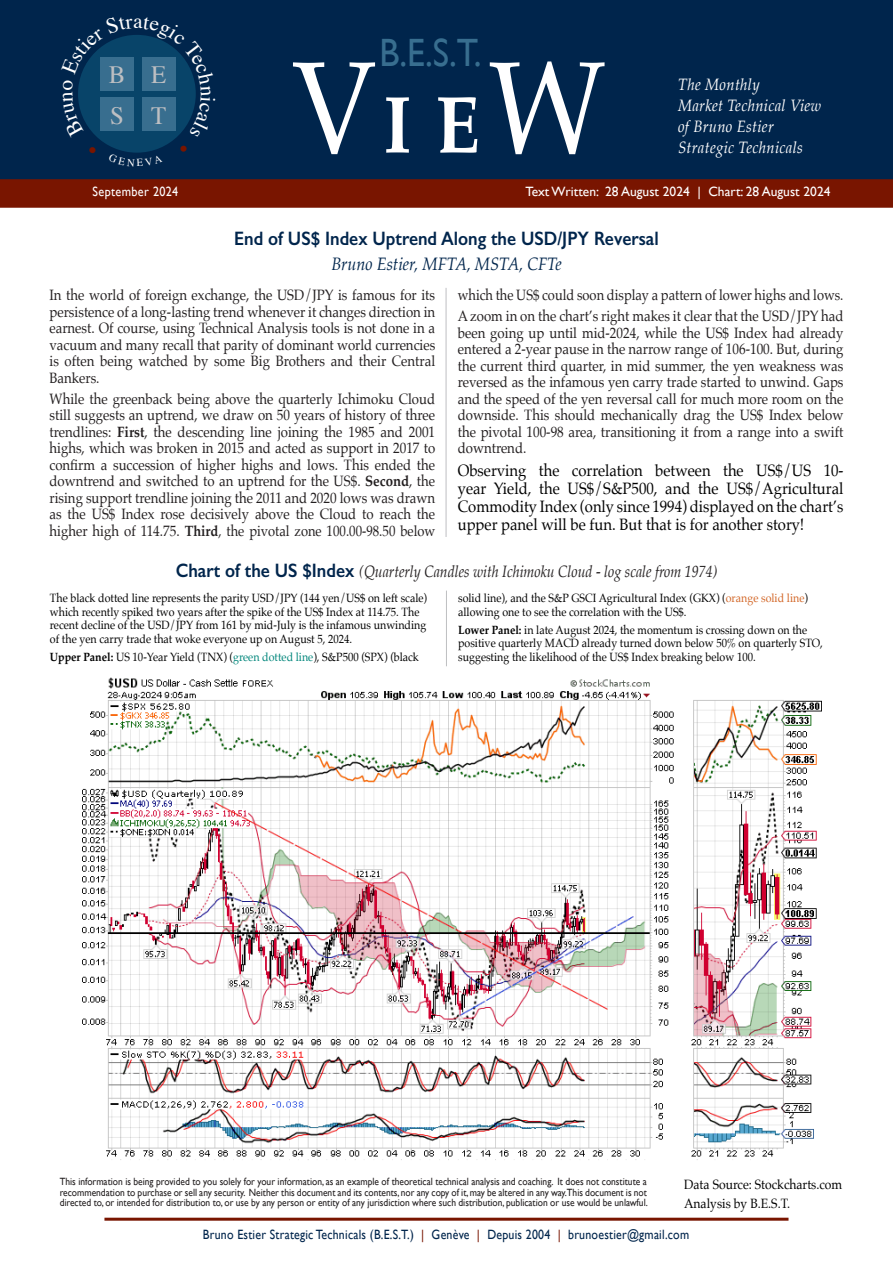
<style>
.page{position:relative;width:893px;height:1263px;background:#fff}
.page>*{position:absolute;margin:0;border:0;box-sizing:border-box;transform-origin:0 0}
.t1{font:131.4px "Palatino";color:#fff;scale:.9 1}
.t2{font:700 81px "Palatino";color:#fff;scale:.9 1}
.t3{font:39.45px "Gill Sans";color:#386e8f;scale:.9 1}
.t4{font:24.9px/41px "Times";color:#bebfc2}
.Chart_Title{font:600 19.5px "Gill Sans";color:#00254c;scale:.9 1}
.Author{font:italic 18px "Palatino";color:#00254c;scale:.9 1}
.Text{font:16.5px/18px "Palatino";color:#000001;text-align:justify;scale:.9 1}
.Chart_Title-2{font:italic 16.5px "Palatino";color:#231f20;scale:.85 1}
.t5{font:italic 16.5px/21px "Palatino";letter-spacing:.02em;color:#fff;scale:.9 1}
.Text-2{font:15px/16.5px "Palatino";color:#231f20;text-align:justify;scale:.88 1}
.Text-3{font:15px "Palatino";color:#231f20;scale:.86 1}
.t6{font:13.5px "Gill Sans";letter-spacing:.02em;color:#00254c;scale:.88 1}
.t7{font:13.5px/19.5px "Palatino";color:#000001;scale:.9 1}
.Chart_Title-3{font:13.5px "Gill Sans";color:#fff}
.Chart_Title-4{font:13.5px "Gill Sans";letter-spacing:.03em;color:#fff;scale:.9 1}
.side_text{font:12px/13.5px "Palatino";color:#000001;scale:.89 1}
.t8{font:10.5px/10.5px "Gill Sans";color:#231f20;text-align:justify;scale:.9 1}
.s1{font-weight:700;font-size:76.65px;color:#00254c}
.s2{font-weight:700}
.s3{font-family:"Gill Sans";font-weight:600;font-style:normal;font-size:19.5px;color:#00254c}
.s4{color:#00867b}
.s5{color:#d36728}
.s6{color:#791500}
</style>
<div class="page">
<div style="left:0;top:0;width:893px;height:187px;background:#00254c"></div>
<hr style="left:104px;top:1218px;width:684px;height:3px;background:#791500">
<div style="left:78px;top:35px;width:118px;height:118px;background:#084469;border-radius:50%"></div>
<div style="left:0;top:179px;width:893px;height:29px;background:#791500"></div>
<hr style="left:446px;top:288px;width:1px;height:249px;background:#bebfc2">
<img style="left:82px;top:677px;width:739px;height:483px">
<hr style="left:446px;top:591px;width:1px;height:75px;background:#bebfc2">
<svg style="left:78px;top:35px;width:118px;height:103px"></svg>
<h3 class="t3" style="left:379px;top:29px;width:115px">B.E.S.T.</h3>
<h2 class="t2" style="left:383px;top:56px;width:110px">I E</h2>
<h3 class="t4" style="left:109px;top:52px;width:59px">B E<br>S T</h3>
<h1 class="t1" style="left:292px;top:-1px;width:351px">V<span class="s1">IE</span>W</h1>
<p class="t5" style="left:678px;top:73px;width:161px">The Monthly<br>Market Technical View of Bruno Estier<br>Strategic Technicals</p>
<p class="Chart_Title-4" style="left:93px;top:184px;width:97px">September 2024</p>
<p class="Chart_Title-3" style="left:526px;top:184px;width:306px">Text Written: 28 August 2024 | Chart: 28 August 2024</p>
<p class="Chart_Title" style="left:234px;top:227px;width:473px">End of US$ Index Uptrend Along the USD/JPY Reversal</p>
<p class="Author" style="left:331px;top:249px;width:257px">Bruno Estier, MFTA, MSTA, CFTe</p>
<p class="Text-2" style="left:50px;top:287px;width:440px">In the world of foreign exchange, the USD/JPY is famous for its persistence of a long-lasting trend whenever it changes direction in earnest. Of course, using Technical Analysis tools is not done in a vacuum and many recall that parity of dominant world currencies is often being watched by some Big Brothers and their Central Bankers.</p>
<p class="Text-2" style="left:50px;top:390px;width:440px">While the greenback being above the quarterly Ichimoku Cloud still suggests an uptrend, we draw on 50 years of history of three trendlines: <span class="s2">First</span>, the descending line joining the 1985 and 2001 highs, which was broken in 2015 and acted as support in 2017 to confirm a succession of higher highs and lows. This ended the downtrend and switched to an uptrend for the US$. <span class="s2">Second</span>, the rising support trendline joining the 2011 and 2020 lows was drawn as the US$ Index rose decisively above the Cloud to reach the higher high of 114.75. <span class="s2">Third</span>, the pivotal zone 100.00-98.50 below</p>
<p class="Text-3" style="left:458px;top:283px;width:450px">which the US$ could soon display a pattern of lower highs and lows.</p>
<p class="Text-2" style="left:458px;top:308px;width:440px">A zoom in on the chart’s right makes it clear that the USD/JPY had been going up until mid-2024, while the US$ Index had already entered a 2-year pause in the narrow range of 106-100. But, during the current third quarter, in mid summer, the yen weakness was reversed as the infamous yen carry trade started to unwind. Gaps and the speed of the yen reversal call for much more room on the downside. This should mechanically drag the US$ Index below the pivotal 100-98 area, transitioning it from a range into a swift downtrend.</p>
<p class="Text" style="left:458px;top:461px;width:430px">Observing the correlation between the US$/US 10- year Yield, the US$/S&amp;P500, and the US$/Agricultural Commodity Index (only since 1994) displayed on the chart’s upper panel will be fun. But that is for another story!</p>
<p class="Chart_Title-2" style="left:176px;top:557px;width:639px"><span class="s3">Chart of the US $Index</span> (Quarterly Candles with Ichimoku Cloud - log scale from 1974)</p>
<p class="side_text" style="left:50px;top:591px;width:425px">The black dotted line represents the parity USD/JPY (144 yen/US$ on left scale) which recently spiked two years after the spike of the US$ Index at 114.75. The recent decline of the USD/JPY from 161 by mid-July is the infamous unwinding of the yen carry trade that woke everyone up on August 5, 2024.</p>
<p class="side_text" style="left:50px;top:650px;width:416px"><span class="s2">Upper Panel:</span> US 10-Year Yield (TNX) (<span class="s4">green dotted line</span>), S&amp;P500 (SPX) (black</p>
<p class="side_text" style="left:458px;top:591px;width:395px">solid line), and the S&amp;P GSCI Agricultural Index (GKX) (<span class="s5">orange solid line</span>) allowing one to see the correlation with the US$.</p>
<p class="side_text" style="left:458px;top:623px;width:411px"><span class="s2">Lower Panel:</span> in late August 2024, the momentum is crossing down on the positive quarterly MACD already turned down below 50% on quarterly STO, suggesting the likelihood of the US$ Index breaking below 100.</p>
<p class="t8" style="left:60px;top:1176px;width:655px">This information is being provided to you solely for your information, as an example of theoretical technical analysis and coaching. It does not constitute a recommendation to purchase or sell any security. Neither this document and its contents, nor any copy of it, may be altered in any way.This document is not directed to, or intended for distribution to, or use by any person or entity of any jurisdiction where such distribution, publication or use would be unlawful.</p>
<p class="t7" style="left:684px;top:1174px;width:177px">Data Source: Stockcharts.com<br>Analysis by B.E.S.T.</p>
<p class="t6" style="left:203px;top:1226px;width:554px">Bruno Estier Strategic Technicals (B.E.S.T.) <span class="s6">|</span> Genève <span class="s6">|</span> Depuis 2004 <span class="s6">|</span> brunoestier@gmail.com</p>
</div>
